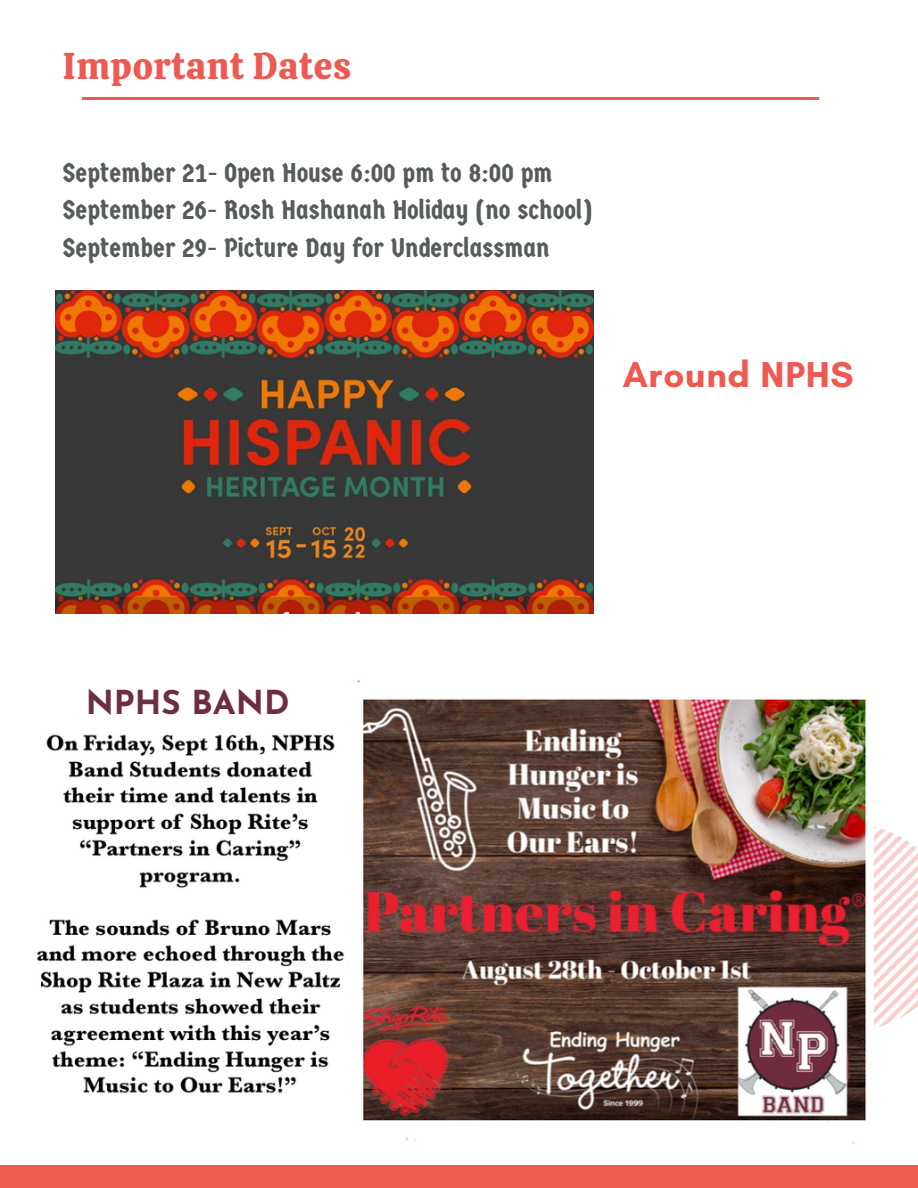
<style>
.page{position:relative;width:918px;height:1188px;background:#fff}
.page>*{position:absolute;margin:0;border:0;box-sizing:border-box;transform-origin:0 0}
.t1{font:37.2px "Calistoga";letter-spacing:.02em;color:#ee5952}
.t2{font:700 36.6px "Glacial Indifference";letter-spacing:.02em;color:#ee5952}
.t3{font:700 33px "Josefin Sans";color:#6e2e3f}
.t4{font:27px/37.2px "Germania One";color:#565b5b}
</style>
<div class="page">
<div style="left:0;top:1165px;width:918px;height:23px;background:#ee5952"></div>
<hr style="left:82px;top:98px;width:737px;height:2px;background:#ee5952">
<svg style="left:874px;top:827px;width:44px;height:200px"></svg>
<img style="left:36px;top:680px;width:831px;height:464px">
<img style="left:56px;top:291px;width:538px;height:323px">
<h1 class="t1" style="left:63px;top:41px;width:290px">Important Dates</h1>
<p class="t4" style="left:63px;top:155px;width:531px">September 21- Open House 6:00 pm to 8:00 pm<br>September 26- Rosh Hashanah Holiday (no school)<br>September 29- Picture Day for Underclassman</p>
<h2 class="t2" style="left:623px;top:352px;width:232px">Around NPHS</h2>
<p class="t3" style="left:86px;top:689px;width:205px">NPHS BAND</p>
</div>
